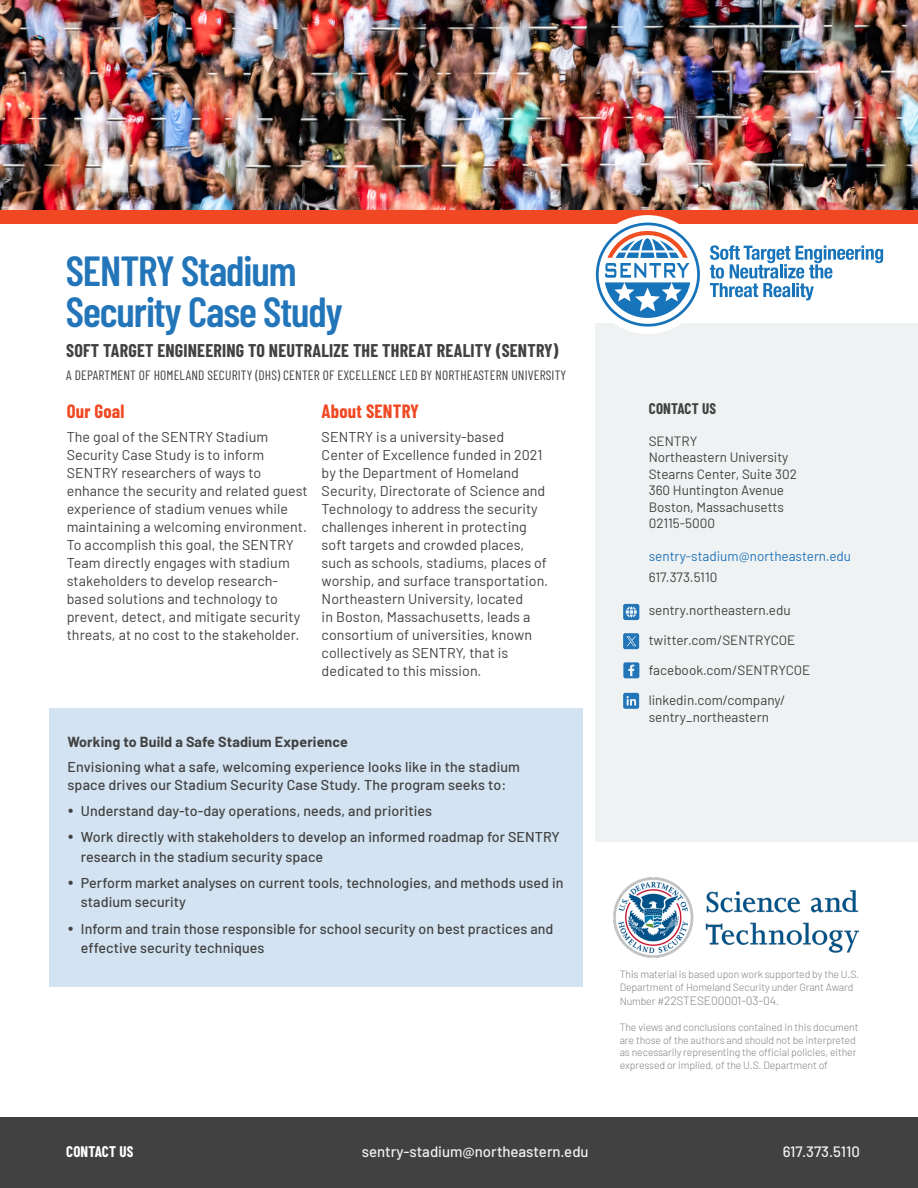
<style>
.page{position:relative;width:918px;height:1188px;background:#fff}
.page>*{position:absolute;margin:0;border:0;box-sizing:border-box;transform-origin:0 0}
.t1{font:600 42px/40.5px "Barlow Condensed";letter-spacing:-.025em;color:#2375b9}
.t2{font:700 18.75px "Barlow Condensed";letter-spacing:.01em;color:#f04822}
.t3{font:700 18px "Barlow Condensed";letter-spacing:.01em;color:#414141}
.t4{font:500 15px "Barlow";color:#eff2f3}
.t5{font:700 15px "Barlow Condensed";letter-spacing:.01em;color:#fff}
.t6{font:700 15px "Barlow Condensed";letter-spacing:.01em;color:#414141}
.t7{font:14.25px/18px "Barlow";letter-spacing:.005em;color:#414141}
.t8{font:500 14.25px/26.2px "Barlow";letter-spacing:.005em;color:#414141}
.t9{font:700 14.25px "Barlow";letter-spacing:.01em;color:#414141}
.t10{font:13.5px/16.5px "Barlow";color:#414141}
.t11{font:13.5px "Barlow Condensed";letter-spacing:.01em;color:#414141}
.t12{font:13.5px "Barlow";color:#2375b9}
.t13{font:300 12px "Barlow";letter-spacing:-.01em;color:#808285}
.t14{font:300 10.5px/12.6px "Barlow";letter-spacing:-.01em;color:#808285}
.s1{font-size:10.5px}
</style>
<div class="page">
<div style="left:49px;top:709px;width:533px;height:278px;background:#d3e3f1"></div>
<div style="left:0;top:1118px;width:918px;height:70px;background:#414141"></div>
<div style="left:0;top:137px;width:918px;height:87px;background:#f04822"></div>
<div style="left:595px;top:323px;width:323px;height:519px;background:#eff2f3"></div>
<img style="left:0;top:0;width:918px;height:209px">
<img style="left:614px;top:877px;width:245px;height:80px">
<svg style="left:623px;top:662px;width:16px;height:16px"></svg>
<svg style="left:623px;top:693px;width:16px;height:16px"></svg>
<svg style="left:623px;top:604px;width:16px;height:16px"></svg>
<div style="left:588px;top:215px;width:119px;height:119px;background:#fff;border-radius:50%"></div>
<svg style="left:710px;top:245px;width:173px;height:55px"></svg>
<svg style="left:596px;top:223px;width:104px;height:104px"></svg>
<svg style="left:623px;top:633px;width:16px;height:16px"></svg>
<h1 class="t1" style="left:66px;top:248px;width:278px">SENTRY Stadium<br>Security Case Study</h1>
<p class="t3" style="left:66px;top:338px;width:494px">SOFT TARGET ENGINEERING TO NEUTRALIZE THE THREAT REALITY (SENTRY)</p>
<p class="t11" style="left:66px;top:366px;width:501px">A DEPARTMENT OF HOMELAND SECURITY (DHS) CENTER OF EXCELLENCE LED BY NORTHEASTERN UNIVERSITY</p>
<h2 class="t2" style="left:67px;top:398px;width:59px">Our Goal</h2>
<p class="t7" style="left:67px;top:427px;width:243px">The goal of the SENTRY Stadium Security Case Study is to inform SENTRY researchers of ways to enhance the security and related guest experience of stadium venues while maintaining a welcoming environment.<br>To accomplish this goal, the SENTRY Team directly engages with stadium stakeholders to develop research&shy;based solutions and technology to prevent, detect, and mitigate security threats, at no cost to the stakeholder.</p>
<h2 class="t2" style="left:322px;top:398px;width:99px">About SENTRY</h2>
<p class="t7" style="left:322px;top:427px;width:228px">SENTRY is a university-based Center of Excellence funded in 2021 by the Department of Homeland Security, Directorate of Science and Technology to address the security challenges inherent in protecting soft targets and crowded places, such as schools, stadiums, places of worship, and surface transportation.<br>Northeastern University, located<br>in Boston, Massachusetts, leads a consortium of universities, known collectively as SENTRY, that is dedicated to this mission.</p>
<p class="t9" style="left:67px;top:731px;width:282px">Working to Build a Safe Stadium Experience</p>
<p class="t8" style="left:67px;top:756px;width:454px;line-height:18px">Envisioning what a safe, welcoming experience looks like in the stadium space drives our Stadium Security Case Study. The program seeks to:</p>
<p class="t8" style="left:81px;top:796px;width:480px">Understand day-to-day operations, needs, and priorities<br>Work directly with stakeholders to develop an informed roadmap for SENTRY</p>
<p class="t8" style="left:81px;top:842px;width:484px">research in the stadium security space<br>Perform market analyses on current tools, technologies, and methods used in</p>
<p class="t8" style="left:81px;top:888px;width:474px">stadium security<br>Inform and train those responsible for school security on best practices and</p>
<p class="t8" style="left:81px;top:934px;width:185px">effective security techniques</p>
<p class="t6" style="left:649px;top:398px;width:69px">CONTACT US</p>
<p class="t10" style="left:649px;top:432px;width:150px">SENTRY<br>Northeastern University<br>Stearns Center, Suite 302<br>360 Huntington Avenue<br>Boston, Massachusetts<br>02115-5000</p>
<p class="t12" style="left:649px;top:547px;width:204px">sentry-stadium@northeastern.edu</p>
<p class="t10" style="left:649px;top:568px;width:70px">617.373.5110</p>
<p class="t10" style="left:649px;top:601px;width:143px">sentry.northeastern.edu</p>
<p class="t10" style="left:649px;top:631px;width:148px">twitter.com/SENTRYCOE</p>
<p class="t10" style="left:649px;top:661px;width:163px">facebook.com/SENTRYCOE</p>
<p class="t10" style="left:649px;top:691px;width:138px">linkedin.com/company/ sentry_northeastern</p>
<p class="t14" style="left:620px;top:967px;width:241px">This material is based upon work supported by the U.S.<br>Department of Homeland Security under Grant Award</p>
<p class="t13" style="left:620px;top:992px;width:161px"><span class="s1">Number #</span>22STESE00001-03-04<span class="s1">.</span></p>
<p class="t14" style="left:620px;top:1020px;width:240px">The views and conclusions contained in this document are those of the authors and should not be interpreted as necessarily representing the official policies, either expressed or implied, of the U.S. Department of</p>
<p class="t4" style="left:362px;top:1141px;width:229px">sentry-stadium@northeastern.edu</p>
<p class="t5" style="left:66px;top:1141px;width:69px">CONTACT US</p>
<p class="t4" style="left:783px;top:1141px;width:79px">617.373.5110</p>
</div>
